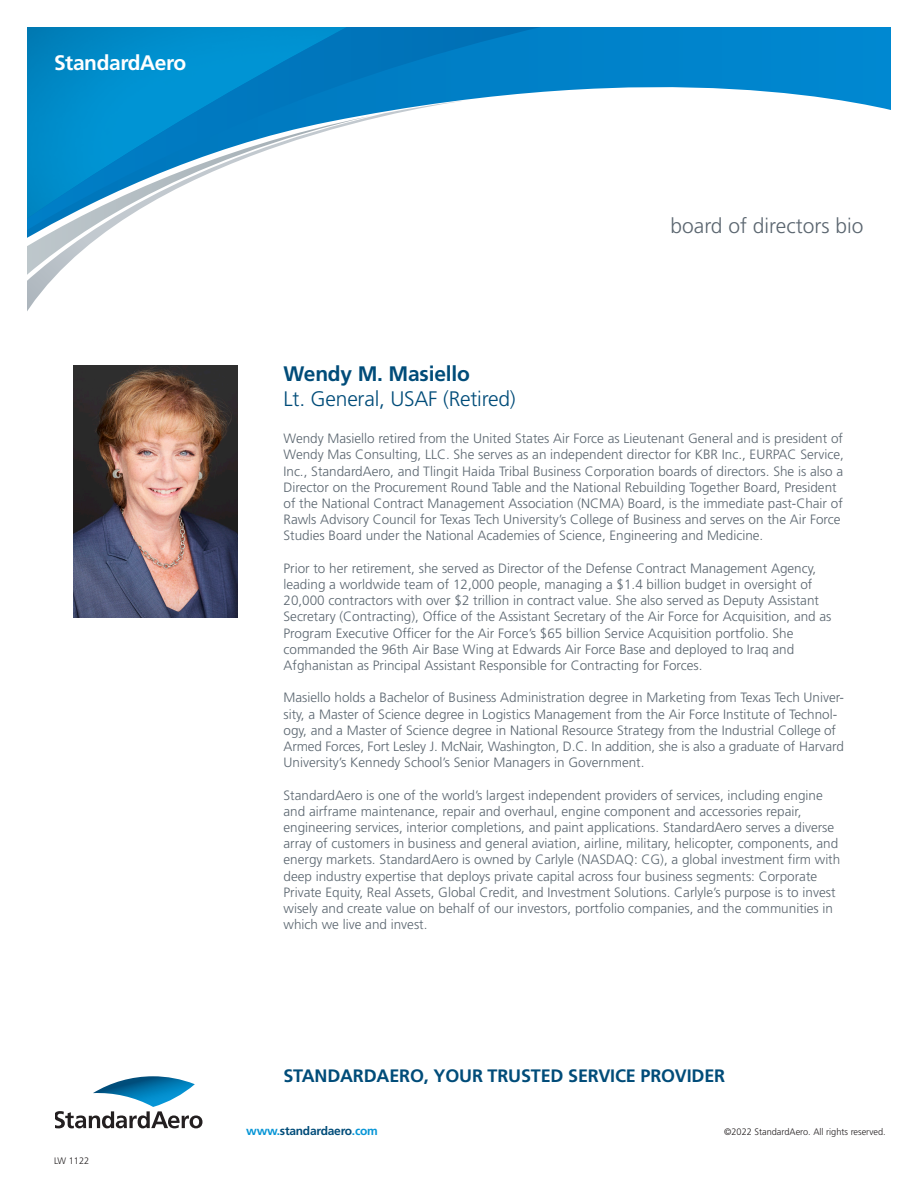
<style>
.page{position:relative;width:918px;height:1188px;background:#fff}
.page>*{position:absolute;margin:0;border:0;box-sizing:border-box;transform-origin:0 0}
.t1{font:300 21px/25.2px "Frutiger";letter-spacing:-.01em;color:#004c79}
.t2{font:300 21px "Frutiger";color:#5b6670}
.t3{font:700 21px "Frutiger";letter-spacing:-.02em;color:#fff}
.t4{font:700 18px "Frutiger";letter-spacing:-.01em;color:#004c79}
.t5{font:300 13.5px/16.2px "Frutiger";color:#5b6670}
.t6{font:700 12px "Frutiger";letter-spacing:-.02em;color:#004c79}
.t7{font:300 9.3px "Frutiger";color:#231f20}
.s1{font-weight:700}
.s2{color:#0695d6}
</style>
<div class="page">
<svg style="left:602px;top:27px;width:289px;height:83px"></svg>
<svg style="left:27px;top:27px;width:575px;height:73px;background:#0585c7"></svg>
<svg style="left:27px;top:100px;width:436px;height:211px"></svg>
<svg style="left:55px;top:1076px;width:148px;height:52px"></svg>
<img style="left:73px;top:365px;width:165px;height:253px">
<p class="t3" style="left:54px;top:50px;width:134px">StandardAero</p>
<p class="t7" style="left:54px;top:1155px;width:37px">LW 1122</p>
<p class="t2" style="left:670px;top:213px;width:194px">board of directors bio</p>
<p class="t1" style="left:284px;top:361px;width:234px"><span class="s1">Wendy M. Masiello<br></span>Lt. General, USAF (Retired)</p>
<p class="t5" style="left:284px;top:431px;width:562px">Wendy Masiello retired from the United States Air Force as Lieutenant General and is president of Wendy Mas Consulting, LLC. She serves as an independent director for KBR Inc., EURPAC Service, Inc., StandardAero, and Tlingit Haida Tribal Business Corporation boards of directors. She is also a Director on the Procurement Round Table and the National Rebuilding Together Board, President of the National Contract Management Association (NCMA) Board, is the immediate past-Chair of Rawls Advisory Council for Texas Tech University’s College of Business and serves on the Air Force Studies Board under the National Academies of Science, Engineering and Medicine.</p>
<p class="t5" style="left:284px;top:560px;width:550px">Prior to her retirement, she served as Director of the Defense Contract Management Agency, leading a worldwide team of 12,000 people, managing a $1.4 billion budget in oversight of 20,000 contractors with over $2 trillion in contract value. She also served as Deputy Assistant Secretary (Contracting), Office of the Assistant Secretary of the Air Force for Acquisition, and as Program Executive Officer for the Air Force’s $65 billion Service Acquisition portfolio. She commanded the 96th Air Base Wing at Edwards Air Force Base and deployed to Iraq and Afghanistan as Principal Assistant Responsible for Contracting for Forces.</p>
<p class="t5" style="left:284px;top:690px;width:562px">Masiello holds a Bachelor of Business Administration degree in Marketing from Texas Tech Univer&shy;sity, a Master of Science degree in Logistics Management from the Air Force Institute of Technol&shy;ogy, and a Master of Science degree in National Resource Strategy from the Industrial College of Armed Forces, Fort Lesley J. McNair, Washington, D.C. In addition, she is also a graduate of Harvard University’s Kennedy School’s Senior Managers in Government.</p>
<p class="t5" style="left:284px;top:787px;width:558px">StandardAero is one of the world’s largest independent providers of services, including engine and airframe maintenance, repair and overhaul, engine component and accessories repair, engineering services, interior completions, and paint applications. StandardAero serves a diverse array of customers in business and general aviation, airline, military, helicopter, components, and energy markets. StandardAero is owned by Carlyle (NASDAQ: CG), a global investment firm with deep industry expertise that deploys private capital across four business segments: Corporate Private Equity, Real Assets, Global Credit, and Investment Solutions. Carlyle’s purpose is to invest wisely and create value on behalf of our investors, portfolio companies, and the communities in which we live and invest.</p>
<p class="t4" style="left:284px;top:1065px;width:443px">STANDARDAERO, YOUR TRUSTED SERVICE PROVIDER</p>
<p class="t6" style="left:246px;top:1123px;width:133px"><span class="s2">www.</span>standardaero<span class="s2">.com</span></p>
<p class="t7" style="left:724px;top:1126px;width:163px">©2022 StandardAero. All rights reserved.</p>
</div>
